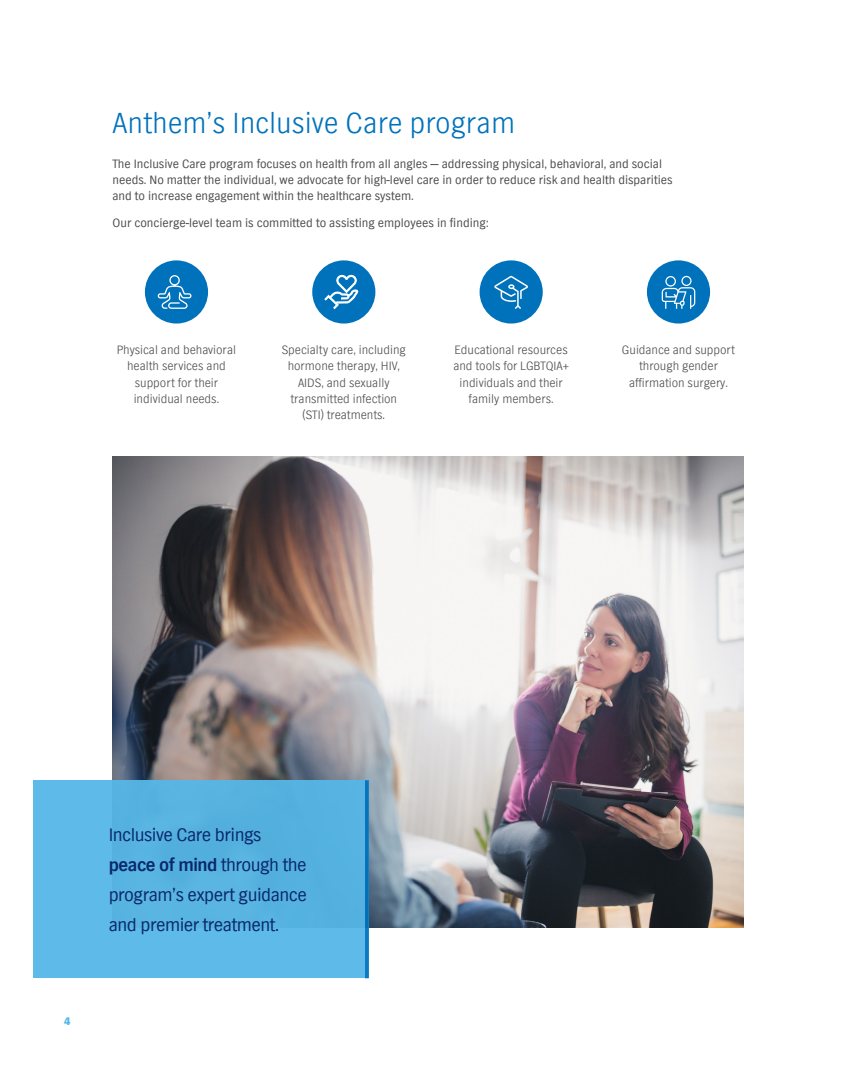
<style>
.page{position:relative;width:855px;height:1080px;background:#fff}
.page>*{position:absolute;margin:0;border:0;box-sizing:border-box;transform-origin:0 0}
.Blue_Brand_SubHead_1{font:300 30px "TV Nord EF";color:#0072bc}
.Blue_Brand_Body_Text{font:18.75px/30px "TV Nord EF";letter-spacing:-.025em;color:#09286d}
.Blue_Brand_Body_Text-2{font:12.5px/16.2px "TV Nord EF";color:#4b4c4d}
.NEW_BULLET{font:300 12.5px/16.2px "TV Nord EF";color:#4b4c4d;text-align:center}
.t1{font:800 11.25px "TV Nord EF";color:#56b7e7}
.s1{font-weight:700}
</style>
<div class="page">
<img style="left:113px;top:456px;width:630px;height:472px">
<div style="left:145px;top:260px;width:63px;height:64px;background:#0072bc;border-radius:50%"></div>
<div style="left:312px;top:260px;width:63px;height:64px;background:#0072bc;border-radius:50%"></div>
<div style="left:480px;top:260px;width:63px;height:64px;background:#0072bc;border-radius:50%"></div>
<div style="left:647px;top:260px;width:63px;height:64px;background:#0072bc;border-radius:50%"></div>
<svg style="left:158px;top:275px;width:33px;height:34px"></svg>
<svg style="left:324px;top:275px;width:34px;height:34px"></svg>
<svg style="left:494px;top:276px;width:34px;height:33px"></svg>
<svg style="left:662px;top:276px;width:33px;height:33px"></svg>
<div style="left:34px;top:780px;width:335px;height:198px;background:#56b7e7"></div>
<svg style="left:365px;top:780px;width:4px;height:198px"></svg>
<p class="Blue_Brand_SubHead_1" style="left:112px;top:106px;width:404px">Anthem’s Inclusive Care program</p>
<p class="Blue_Brand_Body_Text-2" style="left:112px;top:156px;width:562px">The Inclusive Care program focuses on health from all angles — addressing physical, behavioral, and social needs. No matter the individual, we advocate for high-level care in order to reduce risk and health disparities and to increase engagement within the healthcare system.</p>
<p class="Blue_Brand_Body_Text-2" style="left:112px;top:215px;width:377px">Our concierge-level team is committed to assisting employees in finding:</p>
<p class="NEW_BULLET" style="left:117px;top:342px;width:121px">Physical and behavioral health services and support for their individual needs.</p>
<p class="NEW_BULLET" style="left:282px;top:342px;width:125px">Specialty care, including hormone therapy, HIV,<br>AIDS, and sexually transmitted infection (STI) treatments.</p>
<p class="NEW_BULLET" style="left:453px;top:342px;width:117px">Educational resources and tools for LGBTQIA+ individuals and their family members.</p>
<p class="NEW_BULLET" style="left:622px;top:342px;width:115px">Guidance and support through gender affirmation surgery.</p>
<p class="t1" style="left:64px;top:1014px;width:8px">4</p>
<p class="Blue_Brand_Body_Text" style="left:109px;top:821px;width:200px">Inclusive Care brings <span class="s1">peace of mind</span> through the program’s expert guidance and premier treatment.</p>
</div>
